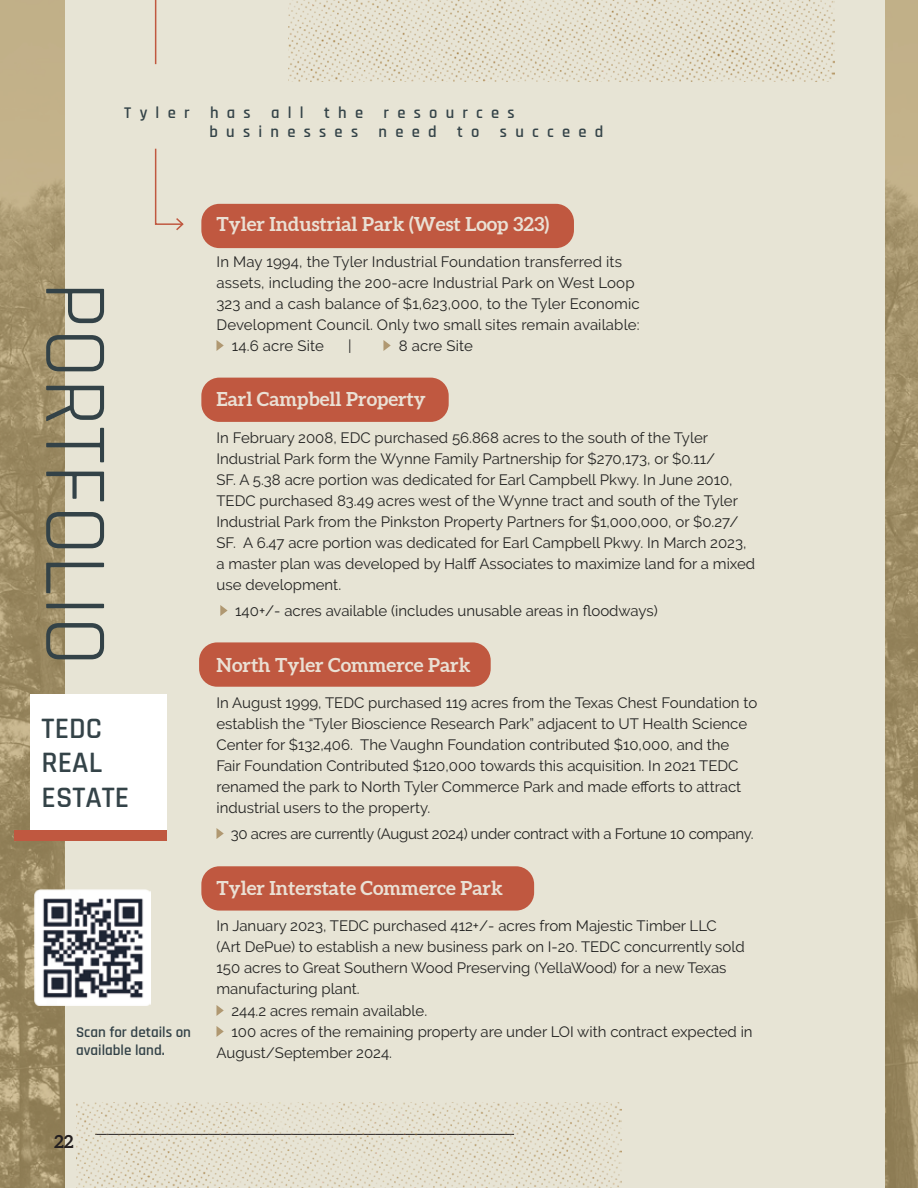
<style>
.page{position:relative;width:918px;height:1188px;background:#fff}
.page>*{position:absolute;margin:0;border:0;box-sizing:border-box;transform-origin:0 0}
.t1{font:90px "Rajdhani";color:#334247}
.t2{font:600 30px/34.5px "Rajdhani";color:#344348}
.t3{font:700 19.5px "Aleo";color:#eae0d4}
.t4{font:700 18px "Aleo";color:#231f20}
.t5{font:600 16.5px/19.5px "Rajdhani";letter-spacing:.5em;color:#344348}
.t6{font:15px/21px "Raleway";color:#242423}
.t7{font:15px "Raleway";letter-spacing:-.02em;color:#242423}
.t8{font:600 15px/18px "Rajdhani";color:#324147}
</style>
<div class="page">
<img style="left:0;top:0;width:65px;height:1188px">
<img style="left:885px;top:0;width:33px;height:1188px">
<div style="left:65px;top:0;width:820px;height:1188px;background:#e7e4d5"></div>
<div style="left:31px;top:694px;width:136px;height:136px;background:#fff"></div>
<div style="left:15px;top:830px;width:152px;height:11px;background:#c05840"></div>
<div style="left:201px;top:204px;width:373px;height:44px;background:#c05840;border-radius:18px"></div>
<div style="left:201px;top:378px;width:248px;height:44px;background:#c05840;border-radius:18px"></div>
<div style="left:199px;top:642px;width:292px;height:45px;background:#c05840;border-radius:18px"></div>
<div style="left:201px;top:866px;width:333px;height:45px;background:#c05840;border-radius:18px"></div>
<svg style="left:216px;top:340px;width:8px;height:11px"></svg>
<svg style="left:383px;top:340px;width:8px;height:11px"></svg>
<svg style="left:220px;top:605px;width:8px;height:11px"></svg>
<svg style="left:216px;top:828px;width:8px;height:11px"></svg>
<svg style="left:216px;top:1005px;width:8px;height:11px"></svg>
<svg style="left:216px;top:1026px;width:8px;height:11px"></svg>
<svg style="left:154px;top:148px;width:30px;height:83px"></svg>
<hr style="left:155px;top:0;width:1px;height:64px;background:#c05840">
<img style="left:34px;top:890px;width:116px;height:115px">
<img style="left:289px;top:0;width:545px;height:81px">
<img style="left:76px;top:1102px;width:545px;height:86px">
<p class="t5" style="left:210px;top:103px;width:395px;text-indent:-85px">Tyler has all the resources businesses need to succeed</p>
<h1 class="t1" style="left:126px;top:281px;width:386px;rotate:90deg">PORTFOLIO</h1>
<h2 class="t2" style="left:42px;top:712px;width:89px">TEDC<br>REAL<br>ESTATE</h2>
<p class="t8" style="left:76px;top:1024px;width:116px">Scan for details on available land.</p>
<h3 class="t3" style="left:216px;top:212px;width:334px">Tyler Industrial Park (West Loop 323)</h3>
<p class="t6" style="left:216px;top:251px;width:407px">In May 1994, the Tyler Industrial Foundation transferred its</p>
<p class="t6" style="left:216px;top:272px;width:420px">assets, including the 200-acre Industrial Park on West Loop</p>
<p class="t6" style="left:216px;top:293px;width:425px">323 and a cash balance of $1,623,000, to the Tyler Economic</p>
<p class="t6" style="left:216px;top:314px;width:425px">Development Council. Only two small sites remain available:</p>
<p class="t6" style="left:232px;top:335px;width:94px">14.6 acre Site</p>
<p class="t6" style="left:348px;top:335px;width:5px">|</p>
<p class="t6" style="left:399px;top:335px;width:76px">8 acre Site</p>
<h3 class="t3" style="left:216px;top:387px;width:211px">Earl Campbell Property</h3>
<p class="t6" style="left:216px;top:427px;width:540px">In February 2008, EDC purchased 56.868 acres to the south of the Tyler Industrial Park form the Wynne Family Partnership for $270,173, or $0.11/<br>SF. A 5.38 acre portion was dedicated for Earl Campbell Pkwy. In June 2010, TEDC purchased 83.49 acres west of the Wynne tract and south of the Tyler Industrial Park from the Pinkston Property Partners for $1,000,000, or $0.27/ SF. A 6.47 acre portion was dedicated for Earl Campbell Pkwy. In March 2023, a master plan was developed by Halff Associates to maximize land for a mixed use development.</p>
<p class="t6" style="left:235px;top:600px;width:424px">140+/- acres available (includes unusable areas in floodways)</p>
<h3 class="t3" style="left:216px;top:652px;width:256px">North Tyler Commerce Park</h3>
<p class="t6" style="left:216px;top:692px;width:542px">In August 1999, TEDC purchased 119 acres from the Texas Chest Foundation to establish the “Tyler Bioscience Research Park” adjacent to UT Health Science Center for $132,406. The Vaughn Foundation contributed $10,000, and the Fair Foundation Contributed $120,000 towards this acquisition. In 2021 TEDC renamed the park to North Tyler Commerce Park and made efforts to attract industrial users to the property.</p>
<p class="t7" style="left:231px;top:825px;width:524px">30 acres are currently (August 2024) under contract with a Fortune 10 company.</p>
<h3 class="t3" style="left:216px;top:876px;width:288px">Tyler Interstate Commerce Park</h3>
<p class="t6" style="left:216px;top:915px;width:502px">In January 2023, TEDC purchased 412+/- acres from Majestic Timber LLC</p>
<p class="t6" style="left:216px;top:936px;width:530px">(Art DePue) to establish a new business park on I-20. TEDC concurrently sold</p>
<p class="t6" style="left:216px;top:957px;width:512px">150 acres to Great Southern Wood Preserving (YellaWood) for a new Texas</p>
<p class="t6" style="left:216px;top:978px;width:145px">manufacturing plant.</p>
<p class="t6" style="left:231px;top:1000px;width:197px">244.2 acres remain available.</p>
<p class="t6" style="left:231px;top:1021px;width:523px">100 acres of the remaining property are under LOI with contract expected in</p>
<p class="t6" style="left:216px;top:1042px;width:177px">August/September 2024.</p>
<p class="t4" style="left:54px;top:1131px;width:21px">22</p>
</div>
